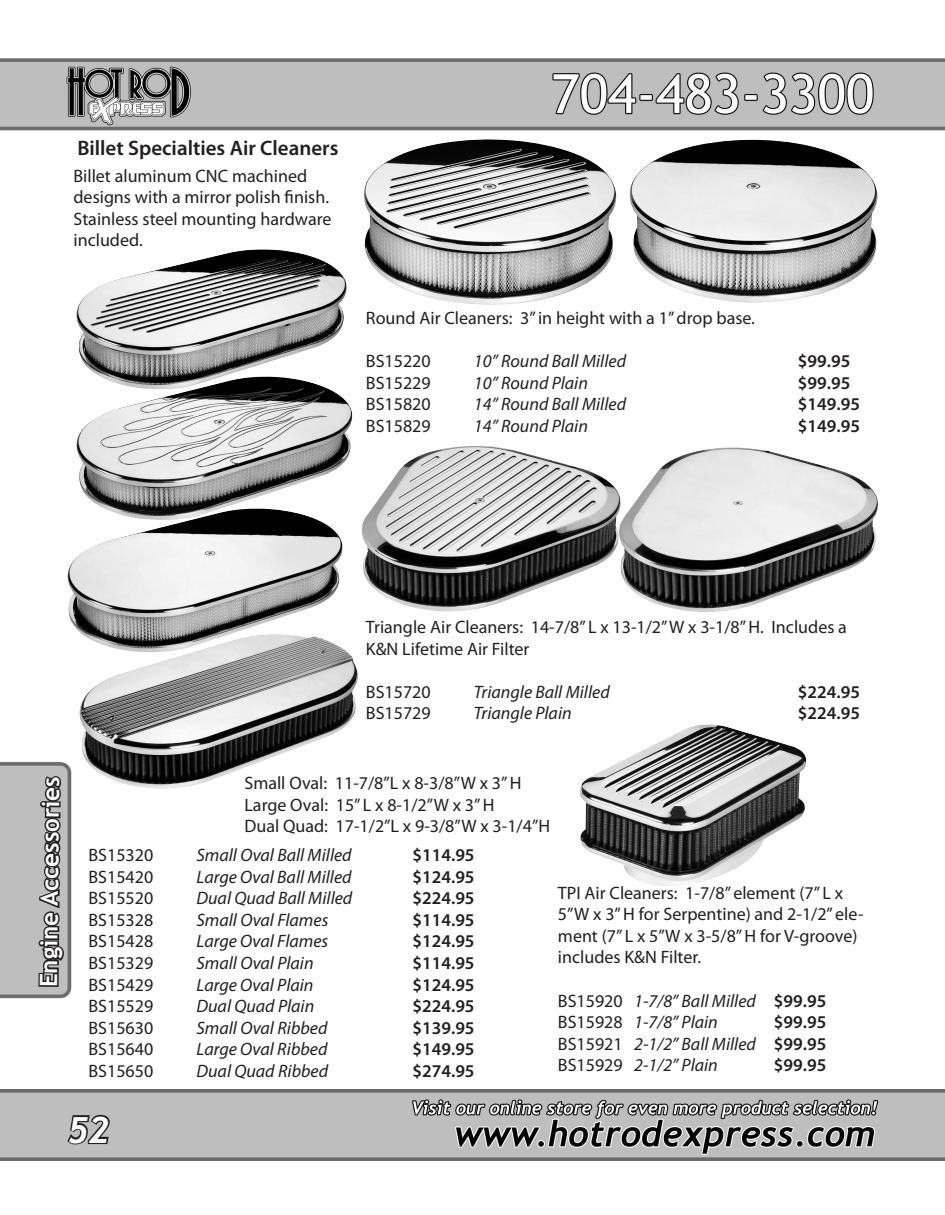
<style>
.page{position:relative;width:945px;height:1215px;background:#fff}
.page>*{position:absolute;margin:0;border:0;box-sizing:border-box;transform-origin:0 0}
.t1{font:italic 700 36px "Trebuchet";color:#fff}
.t2{font:700 24px "Trebuchet MS";color:#fff}
.t3{font:600 21px "Myriad Pro";color:#231f20}
.t4{font:18px/21.6px "Myriad Pro";color:#231f20}
.t5{font:italic 18px/21.6px "Myriad Pro";color:#231f20}
.t6{font:600 18px "Myriad Pro";color:#231f20}
.s1{font-style:normal}
.s2{font-weight:600;font-style:normal}
</style>
<div class="page">
<img style="left:0;top:58px;width:945px;height:1103px">
<svg style="left:36px;top:774px;width:30px;height:214px;background:#767475"></svg>
<img style="left:364px;top:140px;width:252px;height:165px">
<img style="left:629px;top:140px;width:248px;height:163px">
<img style="left:76px;top:249px;width:271px;height:128px">
<img style="left:76px;top:377px;width:277px;height:143px">
<img style="left:362px;top:446px;width:259px;height:165px">
<img style="left:619px;top:447px;width:259px;height:165px">
<img style="left:67px;top:509px;width:276px;height:143px">
<img style="left:79px;top:635px;width:279px;height:154px">
<img style="left:580px;top:724px;width:226px;height:162px">
<svg style="left:66px;top:1113px;width:46px;height:33px;background:#787677"></svg>
<p class="t3" style="left:77px;top:137px;width:263px">Billet Specialties Air Cleaners</p>
<p class="t4" style="left:73px;top:165px;width:259px">Billet aluminum CNC machined designs with a mirror polish finish.<br>Stainless steel mounting hardware included.</p>
<p class="t4" style="left:366px;top:308px;width:391px">Round Air Cleaners: 3” in height with a 1” drop base.</p>
<p class="t4" style="left:366px;top:351px;width:66px">BS15220</p>
<p class="t5" style="left:474px;top:351px;width:154px">10” Round Ball Milled</p>
<p class="t6" style="left:798px;top:351px;width:54px">$99.95</p>
<p class="t4" style="left:366px;top:372px;width:66px">BS15229</p>
<p class="t5" style="left:474px;top:372px;width:116px">10” Round Plain</p>
<p class="t6" style="left:798px;top:373px;width:54px">$99.95</p>
<p class="t4" style="left:366px;top:394px;width:66px">BS15820</p>
<p class="t5" style="left:474px;top:394px;width:154px">14” Round Ball Milled</p>
<p class="t6" style="left:798px;top:394px;width:64px">$149.95</p>
<p class="t4" style="left:366px;top:416px;width:66px">BS15829</p>
<p class="t5" style="left:474px;top:416px;width:116px">14” Round Plain</p>
<p class="t6" style="left:798px;top:416px;width:64px">$149.95</p>
<h2 class="t2" style="left:33px;top:987px;width:212px;rotate:-89deg">Engine Accessories</h2>
<p class="t4" style="left:366px;top:617px;width:482px">Triangle Air Cleaners: 14-7/8” L x 13-1/2” W x 3-1/8” H. Includes a<br>K&amp;N Lifetime Air Filter</p>
<p class="t4" style="left:366px;top:681px;width:66px">BS15720</p>
<p class="t5" style="left:474px;top:681px;width:137px">Triangle Ball Milled</p>
<p class="t6" style="left:798px;top:682px;width:64px">$224.95</p>
<p class="t4" style="left:366px;top:703px;width:66px">BS15729</p>
<p class="t5" style="left:474px;top:703px;width:99px">Triangle Plain</p>
<p class="t6" style="left:798px;top:703px;width:64px">$224.95</p>
<p class="t4" style="left:244px;top:773px;width:307px">Small Oval: 11-7/8”L x 8-3/8”W x 3” H<br>Large Oval: 15” L x 8-1/2”W x 3” H<br>Dual Quad: 17-1/2”L x 9-3/8”W x 3-1/4”H</p>
<p class="t4" style="left:88px;top:845px;width:66px">BS15320</p>
<p class="t5" style="left:196px;top:845px;width:157px">Small Oval Ball Milled</p>
<p class="t6" style="left:412px;top:845px;width:64px">$114.95</p>
<p class="t4" style="left:88px;top:866px;width:66px">BS15420</p>
<p class="t5" style="left:196px;top:866px;width:157px">Large Oval Ball Milled</p>
<p class="t6" style="left:412px;top:867px;width:64px">$124.95</p>
<p class="t4" style="left:88px;top:888px;width:66px">BS15520</p>
<p class="t5" style="left:196px;top:888px;width:157px">Dual Quad Ball Milled</p>
<p class="t6" style="left:412px;top:888px;width:64px">$224.95</p>
<p class="t4" style="left:88px;top:909px;width:66px">BS15328</p>
<p class="t5" style="left:196px;top:909px;width:133px">Small Oval Flames</p>
<p class="t6" style="left:412px;top:910px;width:64px">$114.95</p>
<p class="t4" style="left:88px;top:931px;width:66px">BS15428</p>
<p class="t5" style="left:196px;top:931px;width:133px">Large Oval Flames</p>
<p class="t6" style="left:412px;top:931px;width:64px">$124.95</p>
<p class="t4" style="left:88px;top:953px;width:66px">BS15329</p>
<p class="t5" style="left:196px;top:953px;width:119px">Small Oval Plain</p>
<p class="t6" style="left:412px;top:953px;width:64px">$114.95</p>
<p class="t4" style="left:88px;top:974px;width:66px">BS15429</p>
<p class="t5" style="left:196px;top:974px;width:119px">Large Oval Plain</p>
<p class="t6" style="left:412px;top:975px;width:64px">$124.95</p>
<p class="t4" style="left:88px;top:996px;width:66px">BS15529</p>
<p class="t5" style="left:196px;top:996px;width:119px">Dual Quad Plain</p>
<p class="t6" style="left:412px;top:996px;width:64px">$224.95</p>
<p class="t4" style="left:88px;top:1017px;width:66px">BS15630</p>
<p class="t5" style="left:196px;top:1017px;width:133px">Small Oval Ribbed</p>
<p class="t6" style="left:412px;top:1018px;width:64px">$139.95</p>
<p class="t4" style="left:88px;top:1039px;width:66px">BS15640</p>
<p class="t5" style="left:196px;top:1039px;width:133px">Large Oval Ribbed</p>
<p class="t6" style="left:412px;top:1039px;width:64px">$149.95</p>
<p class="t4" style="left:88px;top:1061px;width:66px">BS15650</p>
<p class="t5" style="left:196px;top:1061px;width:133px">Dual Quad Ribbed</p>
<p class="t6" style="left:412px;top:1061px;width:64px">$274.95</p>
<p class="t4" style="left:558px;top:882px;width:307px">TPI Air Cleaners: 1-7/8” element (7” L x 5”W x 3” H for Serpentine) and 2-1/2” ele&shy;ment (7” L x 5”W x 3-5/8” H for V-groove) includes K&amp;N Filter.</p>
<p class="t5" style="left:558px;top:990px;width:270px"><span class="s1">BS15920</span> 1-7/8” Ball Milled <span class="s2">$99.95<br></span><span class="s1">BS15928</span> 1-7/8” Plain</p>
<p class="t5" style="left:558px;top:1012px;width:270px;text-align:justify;text-indent:216px"><span class="s2">$99.95<br></span><span class="s1">BS15921</span> 2-1/2” Ball Milled <span class="s2">$99.95<br></span><span class="s1">BS15929</span> 2-1/2” Plain</p>
<p class="t6" style="left:774px;top:1055px;width:54px">$99.95</p>
<h1 class="t1" style="left:67px;top:1109px;width:44px">52</h1>
</div>
